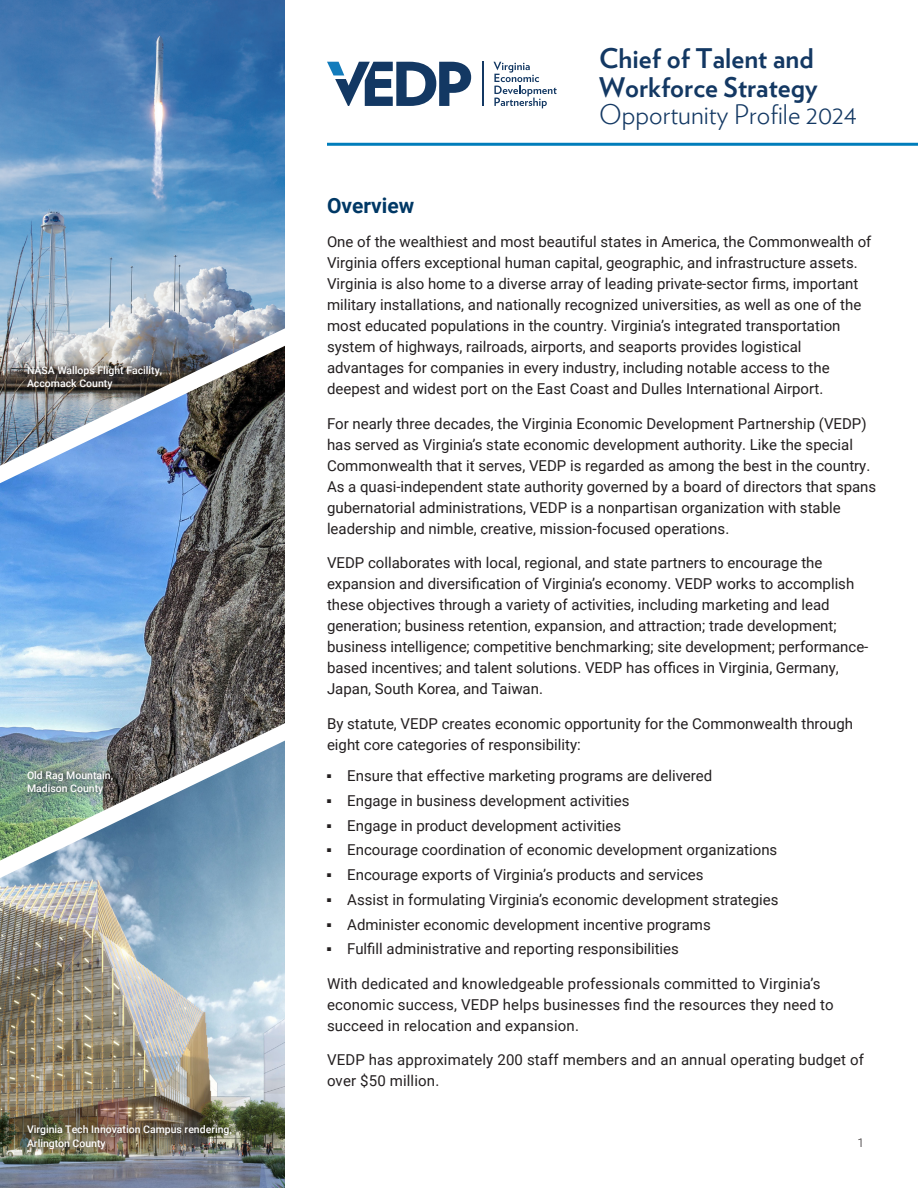
<style>
.page{position:relative;width:918px;height:1188px;background:#fff}
.page>*{position:absolute;margin:0;border:0;box-sizing:border-box;transform-origin:0 0}
.H1_-_Case_Study_v3{font:700 27px/27.8px "Verlag";color:#133863}
.t1{font:700 21px "Roboto";color:#003865}
.t2{font:15px/21px "Roboto";color:#231f20}
.t3{font:300 12px "Roboto";color:#231f20}
.Photo_Captions_-_White{font:500 10.5px/13.5px "Roboto";color:#fff}
.s1{font-weight:300}
</style>
<div class="page">
<img style="left:0;top:878px;width:285px;height:310px">
<div style="left:20px;top:1118px;width:218px;height:38px;background:#231f20;opacity:.87"></div>
<img style="left:0;top:483px;width:285px;height:214px">
<img style="left:0;top:697px;width:285px;height:181px">
<img style="left:0;top:0;width:285px;height:300px">
<img style="left:0;top:300px;width:285px;height:183px">
<div style="left:27px;top:765px;width:97px;height:35px;background:#231f20;opacity:.83"></div>
<hr style="left:327px;top:143px;width:591px;height:3px;background:#007dbb">
<svg style="left:327px;top:62px;width:144px;height:44px"></svg>
<svg style="left:493px;top:62px;width:64px;height:46px"></svg>
<hr style="left:482px;top:62px;width:1px;height:44px;background:#133863">
<p class="Photo_Captions_-_White" style="left:27px;top:363px;width:137px">NASA Wallops Flight Facility,<br>Accomack County</p>
<p class="Photo_Captions_-_White" style="left:27px;top:768px;width:88px">Old Rag Mountain,<br>Madison County</p>
<p class="Photo_Captions_-_White" style="left:27px;top:1122px;width:206px">Virginia Tech Innovation Campus rendering,<br>Arlington County</p>
<p class="H1_-_Case_Study_v3" style="left:599px;top:43px;width:259px">Chief of Talent and<br>Workforce Strategy<br><span class="s1">Opportunity Profile 2024</span></p>
<p class="t1" style="left:327px;top:190px;width:89px">Overview</p>
<p class="t2" style="left:327px;top:231px;width:546px">One of the wealthiest and most beautiful states in America, the Commonwealth of Virginia offers exceptional human capital, geographic, and infrastructure assets.<br>Virginia is also home to a diverse array of leading private-sector firms, important military installations, and nationally recognized universities, as well as one of the most educated populations in the country. Virginia’s integrated transportation system of highways, railroads, airports, and seaports provides logistical advantages for companies in every industry, including notable access to the deepest and widest port on the East Coast and Dulles International Airport.</p>
<p class="t2" style="left:327px;top:412px;width:551px">For nearly three decades, the Virginia Economic Development Partnership (VEDP) has served as Virginia’s state economic development authority. Like the special Commonwealth that it serves, VEDP is regarded as among the best in the country.<br>As a quasi-independent state authority governed by a board of directors that spans gubernatorial administrations, VEDP is a nonpartisan organization with stable leadership and nimble, creative, mission-focused operations.</p>
<p class="t2" style="left:327px;top:552px;width:543px">VEDP collaborates with local, regional, and state partners to encourage the expansion and diversification of Virginia’s economy. VEDP works to accomplish these objectives through a variety of activities, including marketing and lead generation; business retention, expansion, and attraction; trade development; business intelligence; competitive benchmarking; site development; performance&shy;based incentives; and talent solutions. VEDP has offices in Virginia, Germany, Japan, South Korea, and Taiwan.</p>
<p class="t2" style="left:327px;top:712px;width:528px">By statute, VEDP creates economic opportunity for the Commonwealth through eight core categories of responsibility:</p>
<p class="t2" style="left:327px;top:765px;width:387px">■ Ensure that effective marketing programs are delivered</p>
<p class="t2" style="left:327px;top:789px;width:304px">■ Engage in business development activities</p>
<p class="t2" style="left:327px;top:814px;width:296px">■ Engage in product development activities</p>
<p class="t2" style="left:327px;top:839px;width:452px">■ Encourage coordination of economic development organizations</p>
<p class="t2" style="left:327px;top:864px;width:378px">■ Encourage exports of Virginia’s products and services</p>
<p class="t2" style="left:327px;top:888px;width:453px">■ Assist in formulating Virginia’s economic development strategies</p>
<p class="t2" style="left:327px;top:913px;width:385px">■ Administer economic development incentive programs</p>
<p class="t2" style="left:327px;top:938px;width:353px">■ Fulfill administrative and reporting responsibilities</p>
<p class="t2" style="left:327px;top:972px;width:508px">With dedicated and knowledgeable professionals committed to Virginia’s economic success, VEDP helps businesses find the resources they need to succeed in relocation and expansion.</p>
<p class="t2" style="left:327px;top:1049px;width:538px">VEDP has approximately 200 staff members and an annual operating budget of over $50 million.</p>
<p class="t3" style="left:857px;top:1134px;width:8px">1</p>
</div>
